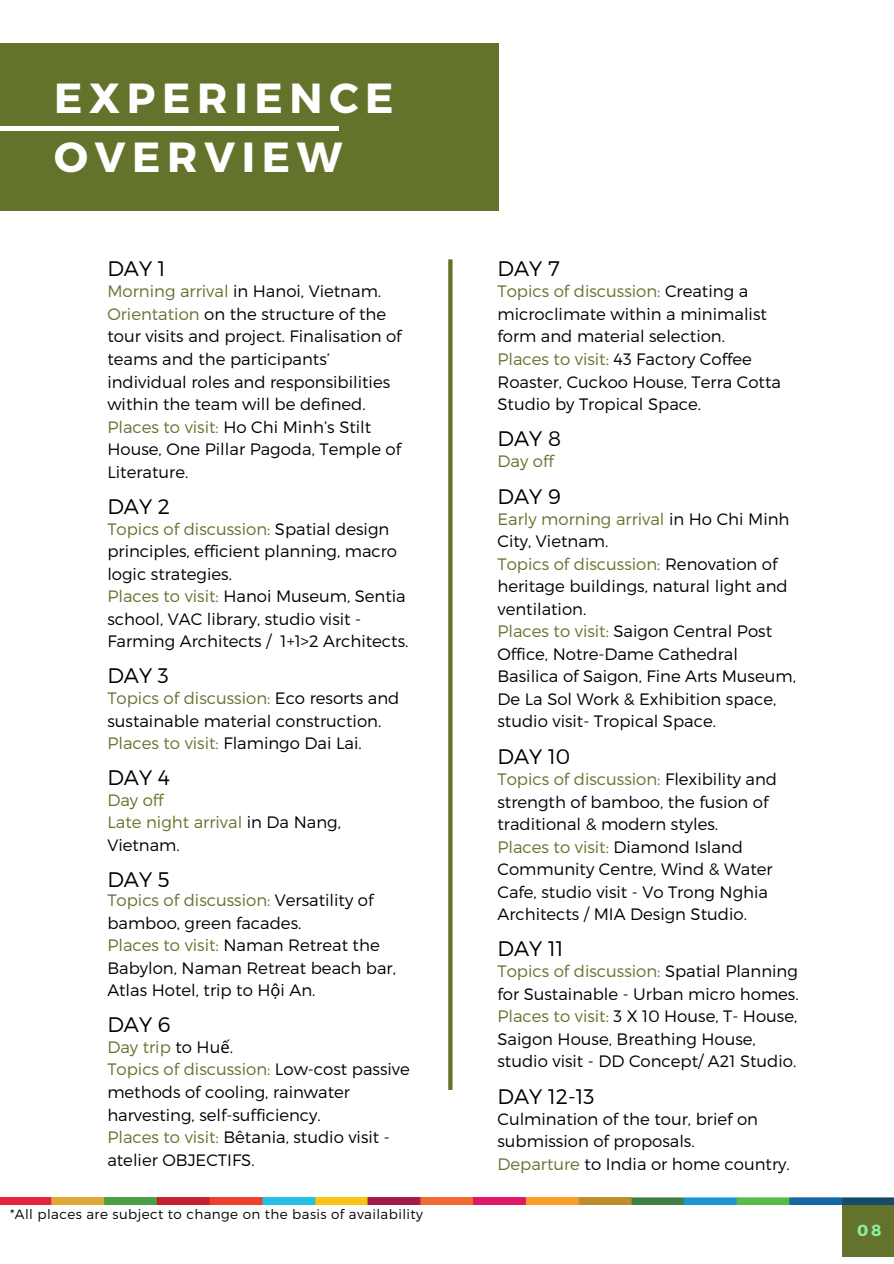
<style>
.page{position:relative;width:894px;height:1264px;background:#fff}
.page>*{position:absolute;margin:0;border:0;box-sizing:border-box;transform-origin:0 0}
.t1{font:700 42px/58.5px "Montserrat";letter-spacing:.16em;color:#fff}
.t2{font:300 21px "Montserrat";color:#000}
.t3{font:300 16.5px/22.5px "Montserrat";color:#000}
.t4{font:300 16.5px "Montserrat";color:#63732c}
.t5{font:700 16.05px "Montserrat";color:#8beea5}
.t6{font:300 13.5px "Montserrat";letter-spacing:.03em;color:#000}
.s1{color:#63732c}
.s2{font-family:"Noto Sans";font-weight:400}
.s3{color:#000}
.s4{font-family:"Noto Sans";font-weight:400;color:#000}
</style>
<div class="page">
<div style="left:0;top:44px;width:498px;height:166px;background:#63732c"></div>
<div style="left:0;top:126px;width:262px;height:5px;background:#fff"></div>
<div style="left:56px;top:126px;width:282px;height:5px;background:#fff"></div>
<div style="left:842px;top:1204px;width:51px;height:52px;background:#63732c"></div>
<img style="left:0;top:1197px;width:893px;height:7px">
<svg style="left:448px;top:259px;width:4px;height:830px;background:#6c7b38"></svg>
<p class="t1" style="left:54px;top:67px;width:341px">EXPERIENCE<br>OVERVIEW</p>
<p class="t2" style="left:107px;top:255px;width:60px">DAY 1</p>
<p class="t3" style="left:107px;top:279px;width:275px"><span class="s1">Morning arrival</span> in Hanoi, Vietnam.</p>
<p class="t3" style="left:107px;top:302px;width:296px"><span class="s1">Orientation</span> on the structure of the tour visits and project. Finalisation of teams and the participants’ individual roles and responsibilities within the team will be defined.</p>
<p class="t3" style="left:107px;top:414px;width:295px"><span class="s1">Places to visit:</span> Ho Chi Minh’s Stilt<br>House, One Pillar Pagoda, Temple of<br>Literature.</p>
<p class="t2" style="left:107px;top:492px;width:64px">DAY 2</p>
<p class="t3" style="left:107px;top:517px;width:291px"><span class="s1">Topics of discussion:</span> Spatial design principles, efficient planning, macro logic strategies.</p>
<p class="t3" style="left:107px;top:584px;width:302px"><span class="s1">Places to visit:</span> Hanoi Museum, Sentia school, VAC library, studio visit -<br>Farming Architects / 1+1&gt;2 Architects.</p>
<p class="t2" style="left:107px;top:662px;width:63px">DAY 3</p>
<p class="t3" style="left:107px;top:686px;width:293px"><span class="s1">Topics of discussion:</span> Eco resorts and sustainable material construction.</p>
<p class="t3" style="left:107px;top:731px;width:256px"><span class="s1">Places to visit:</span> Flamingo Dai Lai.</p>
<p class="t2" style="left:107px;top:763px;width:64px">DAY 4</p>
<p class="t4" style="left:107px;top:789px;width:58px">Day off</p>
<p class="t3" style="left:107px;top:810px;width:235px"><span class="s1">Late night arrival</span> in Da Nang,<br>Vietnam.</p>
<p class="t2" style="left:107px;top:865px;width:64px">DAY 5</p>
<p class="t3" style="left:107px;top:888px;width:267px"><span class="s1">Topics of discussion:</span> Versatility of bamboo, green facades.</p>
<p class="t3" style="left:107px;top:933px;width:290px"><span class="s1">Places to visit:</span> Naman Retreat the<br>Babylon, Naman Retreat beach bar,<br>Atlas Hotel, trip to H<span class="s2">ộ</span>i An.</p>
<p class="t2" style="left:107px;top:1010px;width:65px">DAY 6</p>
<p class="t4" style="left:107px;top:1036px;width:127px">Day trip <span class="s3">to Hu</span><span class="s4">ế</span><span class="s3">.</span></p>
<p class="t3" style="left:107px;top:1057px;width:304px"><span class="s1">Topics of discussion:</span> Low-cost passive methods of cooling, rainwater harvesting, self-sufficiency.</p>
<p class="t3" style="left:107px;top:1125px;width:284px"><span class="s1">Places to visit:</span> Bêtania, studio visit - atelier OBJECTIFS.</p>
<p class="t6" style="left:10px;top:1205px;width:414px">*All places are subject to change on the basis of availability</p>
<p class="t2" style="left:497px;top:255px;width:64px">DAY 7</p>
<p class="t3" style="left:497px;top:279px;width:271px"><span class="s1">Topics of discussion:</span> Creating a microclimate within a minimalist form and material selection.</p>
<p class="t3" style="left:497px;top:347px;width:285px"><span class="s1">Places to visit:</span> 43 Factory Coffee<br>Roaster, Cuckoo House, Terra Cotta<br>Studio by Tropical Space.</p>
<p class="t2" style="left:497px;top:425px;width:65px">DAY 8</p>
<p class="t4" style="left:497px;top:451px;width:58px">Day off</p>
<p class="t2" style="left:497px;top:482px;width:65px">DAY 9</p>
<p class="t3" style="left:497px;top:506px;width:293px"><span class="s1">Early morning arrival</span> in Ho Chi Minh<br>City, Vietnam.</p>
<p class="t3" style="left:497px;top:551px;width:292px"><span class="s1">Topics of discussion:</span> Renovation of heritage buildings, natural light and ventilation.</p>
<p class="t3" style="left:497px;top:619px;width:300px"><span class="s1">Places to visit:</span> Saigon Central Post Office, Notre-Dame Cathedral Basilica of Saigon, Fine Arts Museum, De La Sol Work &amp; Exhibition space, studio visit- Tropical Space.</p>
<p class="t2" style="left:497px;top:743px;width:74px">DAY 10</p>
<p class="t3" style="left:497px;top:767px;width:281px"><span class="s1">Topics of discussion:</span> Flexibility and strength of bamboo, the fusion of traditional &amp; modern styles.</p>
<p class="t3" style="left:497px;top:834px;width:277px"><span class="s1">Places to visit:</span> Diamond Island<br>Community Centre, Wind &amp; Water<br>Cafe, studio visit - Vo Trong Nghia<br>Architects / MIA Design Studio.</p>
<p class="t2" style="left:497px;top:935px;width:68px">DAY 11</p>
<p class="t3" style="left:497px;top:959px;width:303px"><span class="s1">Topics of discussion:</span> Spatial Planning for Sustainable - Urban micro homes.</p>
<p class="t3" style="left:497px;top:1004px;width:301px"><span class="s1">Places to visit:</span> 3 X 10 House, T- House,<br>Saigon House, Breathing House, studio visit - DD Concept/ A21 Studio.</p>
<p class="t2" style="left:497px;top:1082px;width:99px">DAY 12-13</p>
<p class="t3" style="left:497px;top:1106px;width:262px">Culmination of the tour, brief on submission of proposals.</p>
<p class="t3" style="left:497px;top:1151px;width:294px"><span class="s1">Departure</span> to India or home country.</p>
<p class="t5" style="left:857px;top:1219px;width:26px">08</p>
</div>
